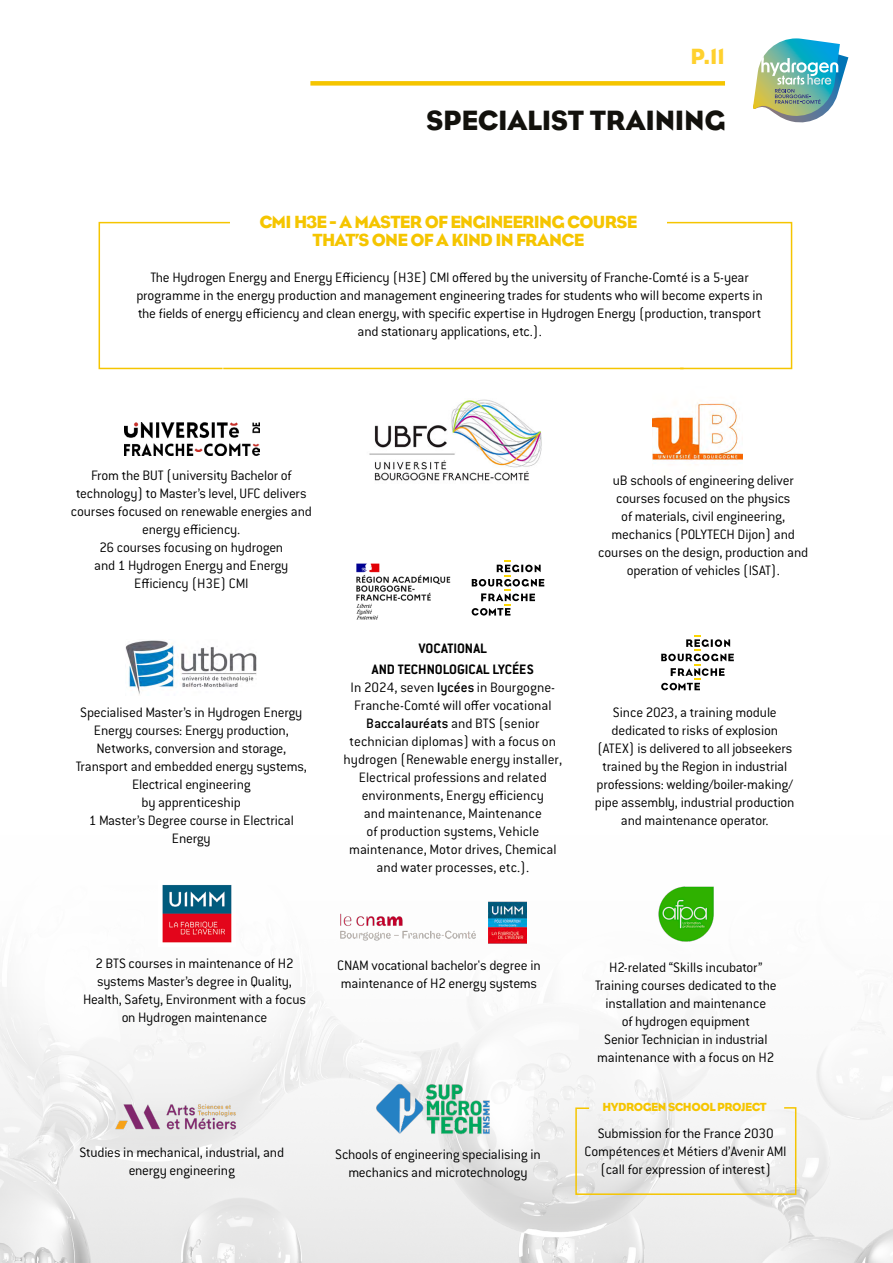
<style>
.page{position:relative;width:893px;height:1263px;background:#fff}
.page>*{position:absolute;margin:0;border:0;box-sizing:border-box;transform-origin:0 0}
.BFC{font:28.5px "Eagle";letter-spacing:-.01em;color:#12110c}
.t1{font:22.5px "Eagle";color:#ffd12e}
.Titre_de_section_de_page_-_Bleu_gras{font:18px/18px "Eagle";letter-spacing:-.04em;color:#f5c500;text-align:center}
.Texte_de_corps_de_page_-_Noir{font:300 15px/18px "Conduit ITC Std";letter-spacing:-.01em;color:#000;text-align:center}
.Texte_de_corps_de_page_-_Noir-2{font:700 15px "Conduit ITC Std";color:#000}
.Titre_de_section_de_page_-_Bleu_gras-2{font:12px "Eagle";letter-spacing:-.04em;color:#f5c500}
.s1{font-weight:500}
</style>
<div class="page">
<div style="left:310px;top:81px;width:415px;height:5px;background:#f5c500"></div>
<img style="left:753px;top:38px;width:95px;height:85px">
<img style="left:0;top:901px;width:893px;height:362px">
<img style="left:125px;top:640px;width:131px;height:55px">
<img style="left:652px;top:402px;width:90px;height:59px">
<img style="left:158px;top:885px;width:77px;height:62px">
<img style="left:331px;top:910px;width:154px;height:34px">
<img style="left:107px;top:1089px;width:137px;height:51px">
<img style="left:373px;top:1081px;width:120px;height:56px">
<img style="left:635px;top:886px;width:103px;height:57px">
<img style="left:125px;top:422px;width:134px;height:34px">
<img style="left:369px;top:399px;width:173px;height:82px">
<img style="left:356px;top:563px;width:95px;height:57px">
<svg style="left:472px;top:560px;width:72px;height:55px"></svg>
<svg style="left:661px;top:635px;width:73px;height:55px"></svg>
<img style="left:488px;top:901px;width:38px;height:45px">
<svg style="left:575px;top:1106px;width:222px;height:90px"></svg>
<svg style="left:98px;top:221px;width:165px;height:149px"></svg>
<svg style="left:630px;top:221px;width:163px;height:149px"></svg>
<hr style="left:223px;top:368px;width:461px;height:1px;background:#f5c500">
<div style="left:230px;top:216px;width:437px;height:39px;background:#fff"></div>
<p class="t1" style="left:690px;top:44px;width:36px">P.11</p>
<p class="BFC" style="left:426px;top:104px;width:301px">SPECIALIST TRAINING</p>
<p class="Titre_de_section_de_page_-_Bleu_gras" style="left:259px;top:213px;width:379px">CMI H3E - A MASTER OF ENGINEERING COURSE<br>THAT’S ONE OF A KIND IN FRANCE</p>
<p class="Texte_de_corps_de_page_-_Noir" style="left:136px;top:267px;width:628px">The Hydrogen Energy and Energy Efficiency (H3E) CMI offered by the university of Franche-Comté is a 5-year programme in the energy production and management engineering trades for students who will become experts in the fields of energy efficiency and clean energy, with specific expertise in Hydrogen Energy (production, transport and stationary applications, etc.).</p>
<p class="Texte_de_corps_de_page_-_Noir" style="left:71px;top:466px;width:243px">From the BUT (university Bachelor of technology) to Master’s level, UFC delivers courses focused on renewable energies and energy efficiency.</p>
<p class="Texte_de_corps_de_page_-_Noir" style="left:99px;top:538px;width:185px">26 courses focusing on hydrogen</p>
<p class="Texte_de_corps_de_page_-_Noir" style="left:94px;top:556px;width:196px">and 1 Hydrogen Energy and Energy<br>Efficiency (H3E) CMI</p>
<p class="Texte_de_corps_de_page_-_Noir" style="left:80px;top:703px;width:224px">Specialised Master’s in Hydrogen Energy</p>
<p class="Texte_de_corps_de_page_-_Noir" style="left:76px;top:721px;width:233px">Energy courses: Energy production, Networks, conversion and storage, Transport and embedded energy systems, Electrical engineering</p>
<p class="Texte_de_corps_de_page_-_Noir" style="left:142px;top:793px;width:101px">by apprenticeship</p>
<p class="Texte_de_corps_de_page_-_Noir" style="left:89px;top:811px;width:207px">1 Master’s Degree course in Electrical<br>Energy</p>
<p class="Texte_de_corps_de_page_-_Noir-2" style="left:419px;top:639px;width:70px">VOCATIONAL</p>
<p class="Texte_de_corps_de_page_-_Noir-2" style="left:372px;top:660px;width:163px">AND TECHNOLOGICAL LYCÉES</p>
<p class="Texte_de_corps_de_page_-_Noir" style="left:344px;top:678px;width:220px">In 2024, seven <span class="s1">lycées</span> in Bourgogne-Franche-Comté will offer vocational <span class="s1">Baccalauréats</span> and BTS (senior technician diplomas) with a focus on hydrogen (Renewable energy installer, Electrical professions and related environments, Energy efficiency<br>and maintenance, Maintenance<br>of production systems, Vehicle maintenance, Motor drives, Chemical and water processes, etc.).</p>
<p class="Texte_de_corps_de_page_-_Noir" style="left:598px;top:471px;width:212px">uB schools of engineering deliver courses focused on the physics<br>of materials, civil engineering, mechanics (POLYTECH Dijon) and courses on the design, production and operation of vehicles (ISAT).</p>
<p class="Texte_de_corps_de_page_-_Noir" style="left:595px;top:703px;width:201px">Since 2023, a training module dedicated to risks of explosion (ATEX) is delivered to all jobseekers trained by the Region in industrial professions: welding/boiler-making/ pipe assembly, industrial production and maintenance operator.</p>
<p class="Texte_de_corps_de_page_-_Noir" style="left:83px;top:954px;width:224px">2 BTS courses in maintenance of H2 systems Master’s degree in Quality, Health, Safety, Environment with a focus on Hydrogen maintenance</p>
<p class="Texte_de_corps_de_page_-_Noir" style="left:337px;top:956px;width:205px;text-align:left">CNAM vocational bachelor's degree in maintenance of H2 energy systems</p>
<p class="Texte_de_corps_de_page_-_Noir" style="left:79px;top:1142px;width:206px">Studies in mechanical, industrial, and energy engineering</p>
<p class="Texte_de_corps_de_page_-_Noir" style="left:335px;top:1144px;width:207px">Schools of engineering specialising in mechanics and microtechnology</p>
<p class="Texte_de_corps_de_page_-_Noir" style="left:609px;top:957px;width:155px">H2-related “Skills incubator”</p>
<p class="Texte_de_corps_de_page_-_Noir" style="left:595px;top:975px;width:183px">Training courses dedicated to the installation and maintenance</p>
<p class="Texte_de_corps_de_page_-_Noir" style="left:622px;top:1011px;width:130px">of hydrogen equipment</p>
<p class="Texte_de_corps_de_page_-_Noir" style="left:597px;top:1029px;width:179px">Senior Technician in industrial maintenance with a focus on H2</p>
<p class="Titre_de_section_de_page_-_Bleu_gras-2" style="left:603px;top:1100px;width:166px">HYDROGEN SCHOOL PROJECT</p>
<p class="Texte_de_corps_de_page_-_Noir" style="left:585px;top:1123px;width:204px">Submission for the France 2030<br>Compétences et Métiers d’Avenir AMI (call for expression of interest)</p>
</div>
